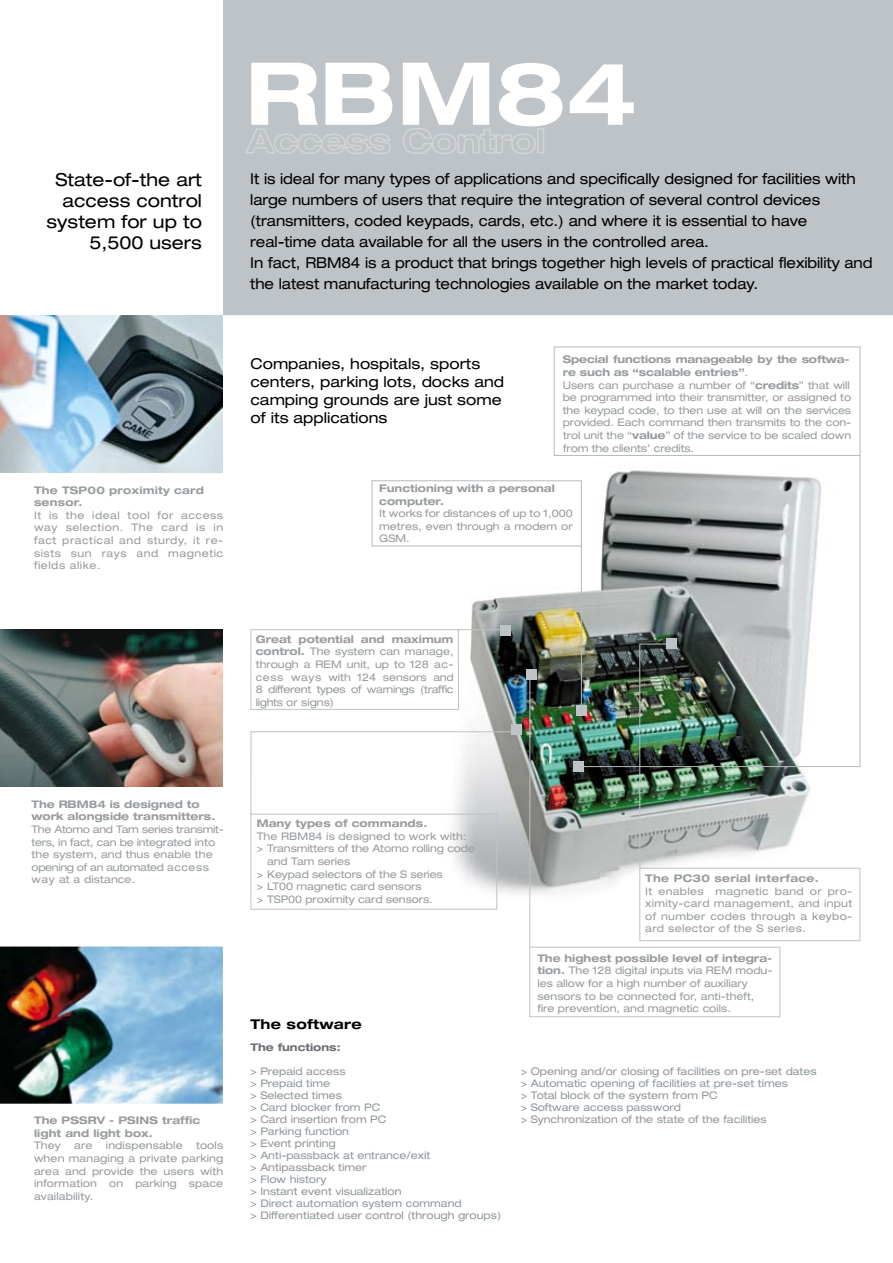
<style>
.page{position:relative;width:893px;height:1263px;background:#fff}
.page>*{position:absolute;margin:0;border:0;box-sizing:border-box;transform-origin:0 0}
.t1{font:700 expanded 87px "Helvetica Neue";color:#fff}
.t2{font:expanded 18px/21px "Helvetica Neue";color:#000;text-align:right}
.t3{font:expanded 15px/21px "Helvetica Neue";letter-spacing:-.005em;color:#000;scale:.95 1}
.t4{font:expanded 15px/18px "Helvetica Neue";letter-spacing:-.005em;color:#000}
.t5{font:700 expanded 13.5px "Helvetica Neue";letter-spacing:.02em;color:#000}
.t6{font:expanded 10.5px/12.6px "Helvetica Neue";letter-spacing:-.01em;color:#969b9e;text-align:justify}
.t7{font:expanded 10.5px/12px "Helvetica Neue";color:#8f989d}
.t8{font:700 expanded 10.5px/12.6px "Helvetica Neue";letter-spacing:.01em;color:#969b9e}
.t9{font:expanded 10.5px "Helvetica Neue";letter-spacing:.01em;color:#969b9e}
.t10{font:700 expanded 10.5px "Helvetica Neue";letter-spacing:.03em;color:#969b9e}
.t11{font:700 expanded 10.5px "Helvetica Neue";color:#676d72}
.s1{font-weight:700}
</style>
<div class="page">
<div style="left:223px;top:0;width:670px;height:315px;background:#bdc3c7"></div>
<img style="left:0;top:946px;width:223px;height:158px">
<img style="left:0;top:315px;width:223px;height:157px">
<img style="left:0;top:630px;width:223px;height:157px">
<img style="left:484px;top:448px;width:70px;height:446px">
<svg style="left:554px;top:346px;width:306px;height:330px"></svg>
<svg style="left:372px;top:480px;width:210px;height:233px"></svg>
<svg style="left:250px;top:731px;width:269px;height:179px"></svg>
<div style="left:511px;top:724px;width:10px;height:11px;background:#bdc3c7"></div>
<div style="left:526px;top:670px;width:10px;height:10px;background:#bdc3c7"></div>
<img style="left:529px;top:676px;width:252px;height:341px">
<img style="left:639px;top:643px;width:221px;height:298px">
<div style="left:666px;top:638px;width:11px;height:11px;background:#bdc3c7"></div>
<svg style="left:250px;top:629px;width:257px;height:81px"></svg>
<div style="left:501px;top:625px;width:10px;height:10px;background:#bdc3c7"></div>
<svg style="left:245px;top:128px;width:146px;height:26px"></svg>
<svg style="left:403px;top:128px;width:133px;height:26px"></svg>
<div style="left:537px;top:128px;width:7px;height:25px;border:2px solid #fff"></div>
<h2 class="t2" style="left:47px;top:169px;width:157px">State-of-the art access control system for up to<br>5,500 users</h2>
<p class="t8" style="left:34px;top:483px;width:171px">The TSP00 proximity card sensor.</p>
<p class="t6" style="left:34px;top:509px;width:191px">It is the ideal tool for access way selection. The card is in fact practical and sturdy, it re&shy;sists sun rays and magnetic fields alike.</p>
<h1 class="t1" style="left:245px;top:39px;width:393px">RBM84</h1>
<p class="t3" style="left:250px;top:168px;width:657px">It is ideal for many types of applications and specifically designed for facilities with large numbers of users that require the integration of several control devices (transmitters, coded keypads, cards, etc.) and where it is essential to have real-time data available for all the users in the controlled area.<br>In fact, RBM84 is a product that brings together high levels of practical flexibility and the latest manufacturing technologies available on the market today.</p>
<h3 class="t4" style="left:251px;top:354px;width:255px">Companies, hospitals, sports centers, parking lots, docks and camping grounds are just some of its applications</h3>
<p class="t6" style="left:563px;top:353px;width:290px;text-align:left"><span class="s1">Special functions manageable by the softwa&shy;re such as “scalable entries”</span>.<br>Users can purchase a number of “<span class="s1">credits</span>” that will be programmed into their transmitter, or assigned to the keypad code, to then use at will on the services provided. Each command then transmits to the con&shy;trol unit the “<span class="s1">value</span>” of the service to be scaled down from the clients’ credits.</p>
<p class="t8" style="left:379px;top:482px;width:177px">Functioning with a personal computer.</p>
<p class="t6" style="left:379px;top:507px;width:195px">It works for distances of up to 1,000 metres, even through a modem or GSM.</p>
<p class="t6" style="left:256px;top:632px;width:199px"><span class="s1">Great potential and maximum control.</span> The system can manage, through a REM unit, up to 128 ac&shy;cess ways with 124 sensors and 8 different types of warnings (traffic lights or signs)</p>
<p class="t8" style="left:31px;top:797px;width:185px">The RBM84 is designed to work alongside transmitters.</p>
<p class="t6" style="left:31px;top:823px;width:194px;text-align:left">The Atomo and Tam series transmit&shy;ters, in fact, can be integrated into the system, and thus enable the opening of an automated access way at a distance.</p>
<p class="t8" style="left:34px;top:1114px;width:168px">The PSSRV - PSINS traffic light and light box.</p>
<p class="t6" style="left:34px;top:1139px;width:28px">They</p>
<p class="t6" style="left:74px;top:1139px;width:20px">are</p>
<p class="t9" style="left:106px;top:1139px;width:78px">indispensable</p>
<p class="t6" style="left:34px;top:1139px;width:191px;text-indent:162px">tools when managing a private parking area and provide the users with information on parking space availability.</p>
<p class="t8" style="left:257px;top:817px;width:172px">Many types of commands.</p>
<p class="t9" style="left:257px;top:830px;width:211px">The RBM84 is designed to work with:</p>
<p class="t6" style="left:257px;top:842px;width:220px">&gt; Transmitters of the Atomo rolling code</p>
<p class="t6" style="left:267px;top:855px;width:85px">and Tam series</p>
<p class="t6" style="left:257px;top:867px;width:188px">&gt; Keypad selectors of the S series</p>
<p class="t6" style="left:257px;top:880px;width:166px">&gt; LT00 magnetic card sensors</p>
<p class="t6" style="left:257px;top:893px;width:177px">&gt; TSP00 proximity card sensors.</p>
<p class="t5" style="left:251px;top:1016px;width:113px">The software</p>
<p class="t11" style="left:251px;top:1041px;width:92px">The functions:</p>
<p class="t7" style="left:251px;top:1065px;width:252px">&gt; Prepaid access<br>&gt; Prepaid time<br>&gt; Selected times<br>&gt; Card blocker from PC<br>&gt; Card insertion from PC<br>&gt; Parking function<br>&gt; Event printing<br>&gt; Anti-passback at entrance/exit<br>&gt; Antipassback timer<br>&gt; Flow history<br>&gt; Instant event visualization<br>&gt; Direct automation system command<br>&gt; Differentiated user control (through groups)</p>
<p class="t10" style="left:645px;top:872px;width:175px">The PC30 serial interface.</p>
<p class="t6" style="left:645px;top:884px;width:208px">It enables magnetic band or pro&shy;ximity-card management, and input of number codes through a keybo&shy;ard selector of the S series.</p>
<p class="t6" style="left:537px;top:951px;width:237px;text-align:left"><span class="s1">The highest possible level of integra&shy;tion.</span> The 128 digital inputs via REM modu&shy;les allow for a high number of auxiliary sensors to be connected for, anti-theft, fire prevention, and magnetic coils.</p>
<p class="t7" style="left:521px;top:1065px;width:297px">&gt; Opening and/or closing of facilities on pre-set dates &gt; Automatic opening of facilities at pre-set times<br>&gt; Total block of the system from PC<br>&gt; Software access password<br>&gt; Synchronization of the state of the facilities</p>
</div>
